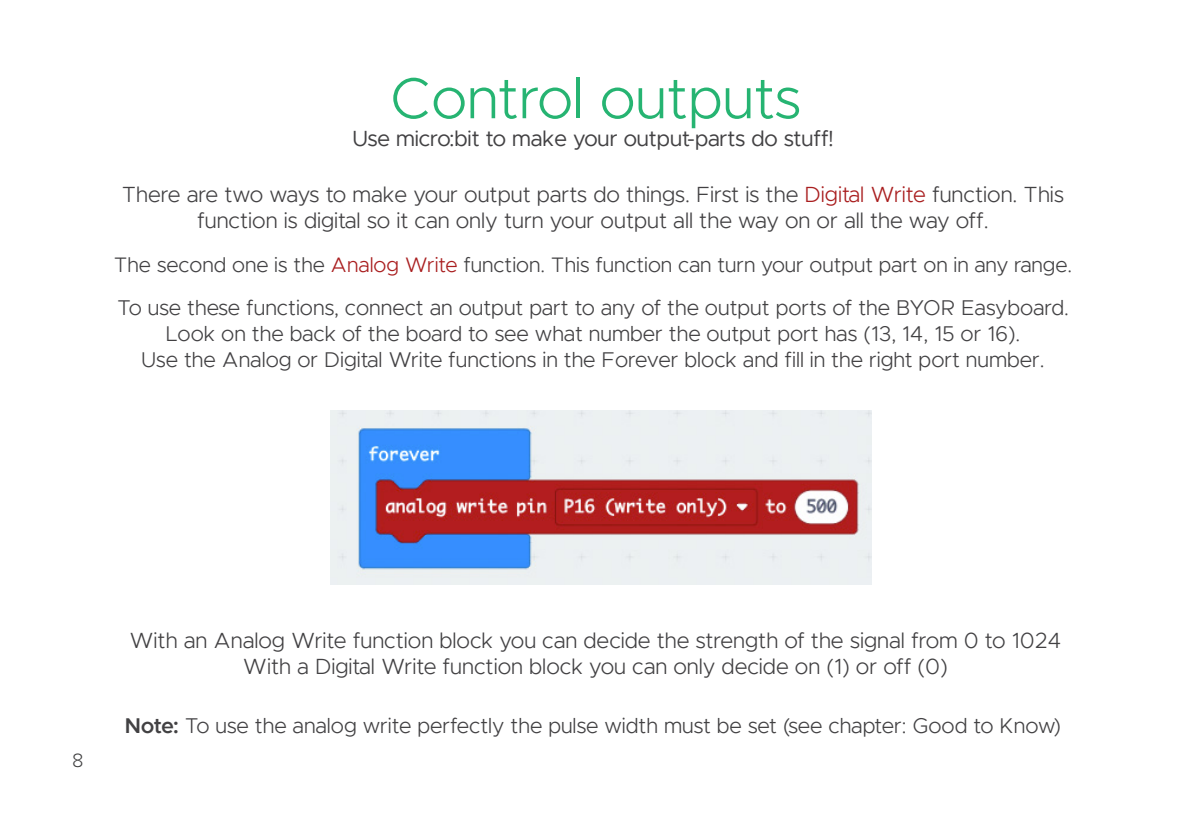
<style>
.page{position:relative;width:1191px;height:840px;background:#fff}
.page>*{position:absolute;margin:0;border:0;box-sizing:border-box;transform-origin:0 0}
.t1{font:300 58px "Metropolis";color:#26b472}
.t2{font:300 22px/26.4px "Metropolis";color:#424143;text-align:center}
.t3{font:22px "Metropolis";color:#424143}
.t4{font:300 21.4px/25.6px "Metropolis";color:#424143;text-align:center}
.t5{font:300 21px "Metropolis";color:#424143}
.t6{font:300 20px "Proxima Nova";color:#3e3e3f}
.s1{color:#a91e1f}
.s2{font-weight:600}
</style>
<div class="page">
<img style="left:330px;top:410px;width:541px;height:174px">
<p class="t1" style="left:390px;top:62px;width:413px">Control outputs</p>
<p class="t3" style="left:352px;top:124px;width:483px">Use micro:bit to make your output-parts do stuff!</p>
<p class="t2" style="left:122px;top:181px;width:943px">There are two ways to make your output parts do things. First is the <span class="s1">Digital Write</span> function. This function is digital so it can only turn your output all the way on or all the way off.</p>
<p class="t5" style="left:114px;top:251px;width:960px">The second one is the <span class="s1">Analog Write</span> function. This function can turn your output part on in any range.</p>
<p class="t4" style="left:117px;top:295px;width:953px">To use these functions, connect an output part to any of the output ports of the BYOR Easyboard.<br>Look on the back of the board to see what number the output port has (13, 14, 15 or 16).</p>
<p class="t4" style="left:141px;top:346px;width:905px">Use the Analog or Digital Write functions in the Forever block and fill in the right port number.</p>
<p class="t6" style="left:72px;top:750px;width:13px">8</p>
<p class="t2" style="left:129px;top:626px;width:933px">With an Analog Write function block you can decide the strength of the signal from 0 to 1024</p>
<p class="t2" style="left:243px;top:652px;width:706px">With a Digital Write function block you can only decide on (1) or off (0)</p>
<p class="t4" style="left:125px;top:712px;width:937px"><span class="s2">Note:</span> To use the analog write perfectly the pulse width must be set (see chapter: Good to Know)</p>
</div>
